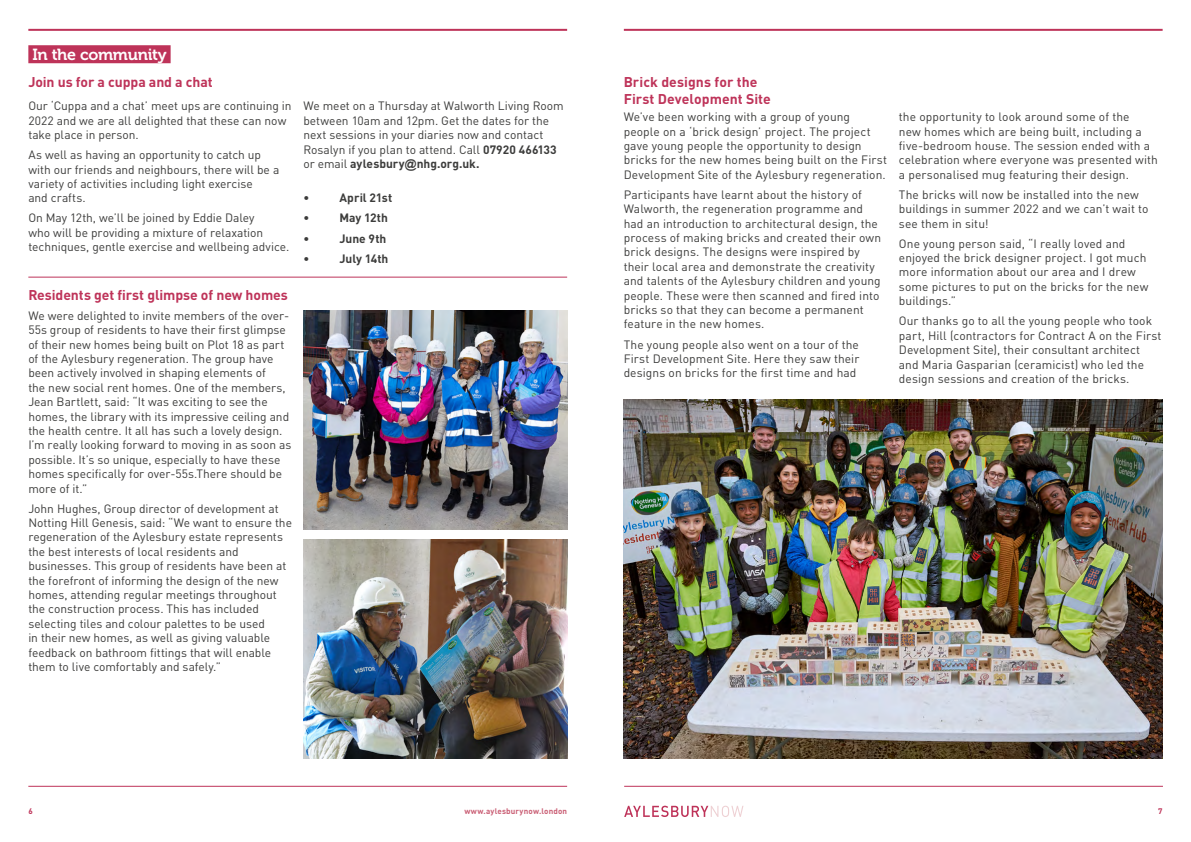
<style>
.page{position:relative;width:1191px;height:842px;background:#fff}
.page>*{position:absolute;margin:0;border:0;box-sizing:border-box;transform-origin:0 0}
.t1{font:16px "Museo 700";letter-spacing:-.02em;color:#fff}
.t2{font:700 14px/16.8px "DIN Pro";color:#be3359}
.t3{font:12px/14.4px "DIN Pro";color:#3c3c3b}
.t4{font:700 12px "DIN Pro";color:#3c3c3b}
.t5{font:700 8px "DIN Pro";letter-spacing:.02em;color:#ca5f75}
.t6{font:700 8px "DIN Pro";color:#be3359}
.s1{font-weight:700}
.s2{font-family:"Arial";font-weight:700}
</style>
<div class="page">
<img style="left:303px;top:311px;width:264px;height:218px">
<div style="left:28px;top:45px;width:143px;height:18px;background:#be3359"></div>
<img style="left:303px;top:540px;width:264px;height:218px">
<hr style="left:28px;top:277px;width:539px;height:1px;background:#be3359">
<img style="left:623px;top:400px;width:539px;height:358px">
<hr style="left:624px;top:29px;width:538px;height:2px;background:#be3359">
<hr style="left:28px;top:29px;width:539px;height:2px;background:#be3359">
<svg style="left:624px;top:806px;width:119px;height:11px"></svg>
<hr style="left:624px;top:786px;width:539px;height:1px;background:#be3359">
<hr style="left:28px;top:786px;width:539px;height:1px;background:#be3359">
<h1 class="t1" style="left:32px;top:46px;width:136px">In the community</h1>
<p class="t2" style="left:28px;top:73px;width:186px">Join us for a cuppa and a chat</p>
<p class="t3" style="left:28px;top:98px;width:265px">Our ‘Cuppa and a chat’ meet ups are continuing in<br>2022 and we are all delighted that these can now take place in person.</p>
<p class="t3" style="left:28px;top:147px;width:252px">As well as having an opportunity to catch up with our friends and neighbours, there will be a variety of activities including light exercise<br>and crafts.</p>
<p class="t3" style="left:28px;top:210px;width:262px">On May 12th, we’ll be joined by Eddie Daley<br>who will be providing a mixture of relaxation techniques, gentle exercise and wellbeing advice.</p>
<p class="t2" style="left:28px;top:286px;width:261px">Residents get first glimpse of new homes</p>
<p class="t3" style="left:28px;top:308px;width:264px">We were delighted to invite members of the over-55s group of residents to have their first glimpse of their new homes being built on Plot 18 as part of the Aylesbury regeneration. The group have been actively involved in shaping elements of<br>the new social rent homes. One of the members, Jean Bartlett, said: “It was exciting to see the homes, the library with its impressive ceiling and the health centre. It all has such a lovely design.<br>I’m really looking forward to moving in as soon as possible. It’s so unique, especially to have these homes specifically for over-55s.There should be more of it.”</p>
<p class="t3" style="left:28px;top:501px;width:265px">John Hughes, Group director of development at Notting Hill Genesis, said: “We want to ensure the regeneration of the Aylesbury estate represents the best interests of local residents and businesses. This group of residents have been at the forefront of informing the design of the new homes, attending regular meetings throughout the construction process. This has included selecting tiles and colour palettes to be used<br>in their new homes, as well as giving valuable feedback on bathroom fittings that will enable them to live comfortably and safely.”</p>
<p class="t3" style="left:303px;top:98px;width:262px">We meet on a Thursday at Walworth Living Room between 10am and 12pm. Get the dates for the next sessions in your diaries now and contact Rosalyn if you plan to attend. Call <span class="s1">07920 466133 </span>or email <span class="s1">aylesbury</span><span class="s2">@</span><span class="s1">nhg.org.uk.</span></p>
<p class="t4" style="left:303px;top:190px;width:7px">•</p>
<p class="t4" style="left:339px;top:190px;width:54px">April 21st</p>
<p class="t4" style="left:303px;top:210px;width:7px">•</p>
<p class="t4" style="left:339px;top:210px;width:50px">May 12th</p>
<p class="t4" style="left:303px;top:230px;width:7px">•</p>
<p class="t4" style="left:339px;top:230px;width:48px">June 9th</p>
<p class="t4" style="left:303px;top:250px;width:7px">•</p>
<p class="t4" style="left:339px;top:250px;width:50px">July 14th</p>
<p class="t2" style="left:623px;top:73px;width:149px">Brick designs for the<br>First Development Site</p>
<p class="t3" style="left:623px;top:109px;width:265px">We’ve been working with a group of young people on a ‘brick design’ project. The project gave young people the opportunity to design bricks for the new homes being built on the First Development Site of the Aylesbury regeneration.</p>
<p class="t3" style="left:623px;top:187px;width:259px">Participants have learnt about the history of Walworth, the regeneration programme and had an introduction to architectural design, the process of making bricks and created their own brick designs. The designs were inspired by their local area and demonstrate the creativity and talents of the Aylesbury children and young people. These were then scanned and fired into bricks so that they can become a permanent feature in the new homes.</p>
<p class="t3" style="left:623px;top:336px;width:237px;text-align:justify">The young people also went on a tour of the First Development Site. Here they saw their designs on bricks for the first time and had</p>
<p class="t3" style="left:899px;top:109px;width:261px">the opportunity to look around some of the<br>new homes which are being built, including a five-bedroom house. The session ended with a celebration where everyone was presented with a personalised mug featuring their design.</p>
<p class="t3" style="left:899px;top:187px;width:251px">The bricks will now be installed into the new buildings in summer 2022 and we can’t wait to see them in situ!</p>
<p class="t3" style="left:899px;top:236px;width:251px">One young person said, “I really loved and enjoyed the brick designer project. I got much more information about our area and I drew some pictures to put on the bricks for the new buildings.”</p>
<p class="t3" style="left:899px;top:313px;width:264px">Our thanks go to all the young people who took part, Hill (contractors for Contract A on the First Development Site), their consultant architect and Maria Gasparian (ceramicist) who led the design sessions and creation of the bricks.</p>
<p class="t6" style="left:28px;top:805px;width:6px">6</p>
<p class="t5" style="left:464px;top:806px;width:104px">www.aylesburynow.london</p>
<p class="t6" style="left:1158px;top:805px;width:6px">7</p>
</div>
